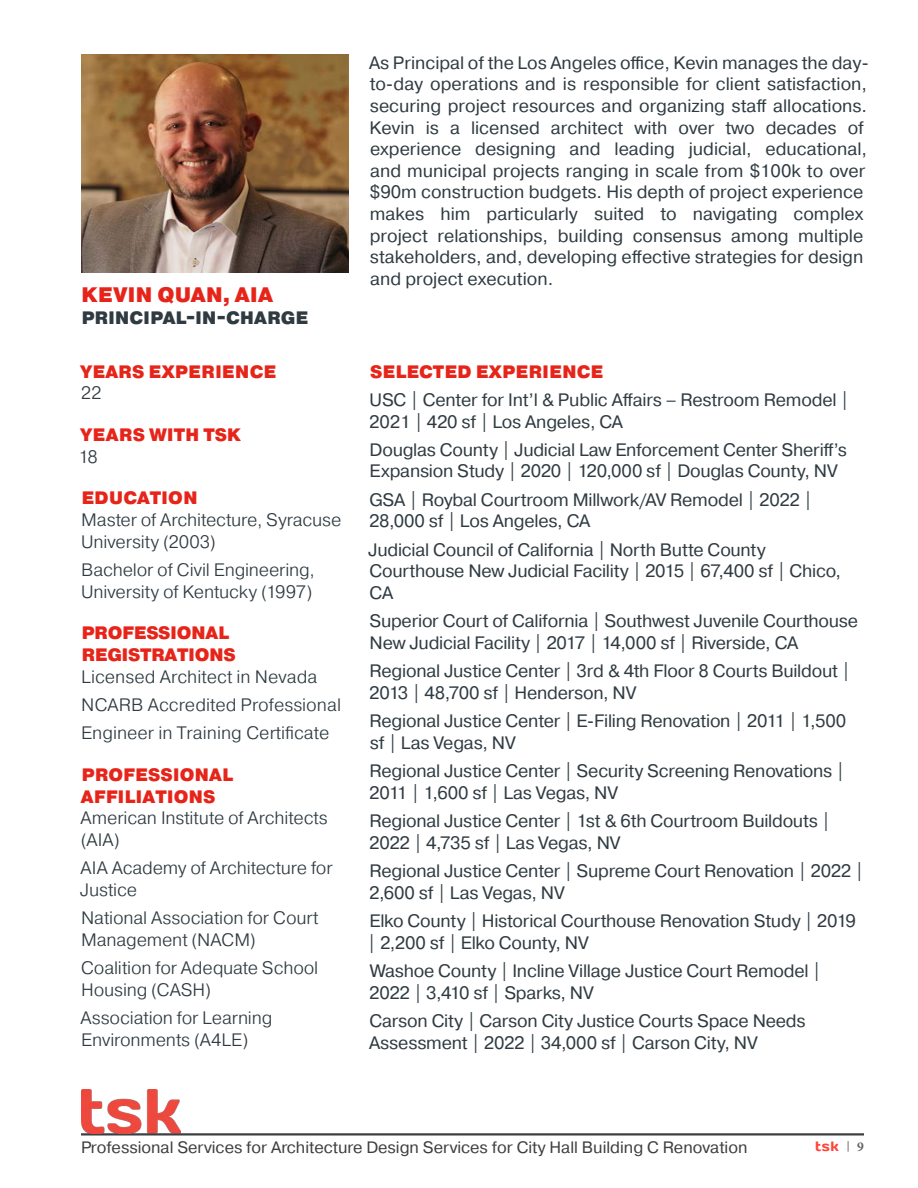
<style>
.page{position:relative;width:918px;height:1188px;background:#fff}
.page>*{position:absolute;margin:0;border:0;box-sizing:border-box;transform-origin:0 0}
.t1{font:900 21px "Pragmatica";color:#e72419}
.t2{font:18px/21.6px "Pragmatica";letter-spacing:-.01em;color:#2f3b41}
.t3{font:300 18px/21.6px "Pragmatica";letter-spacing:-.005em;color:#2f3b41}
.t4{font:900 18px/21.6px "Pragmatica";color:#e72419}
.t5{font:900 18px/21.6px "Pragmatica";letter-spacing:-.02em;color:#e72419}
.t6{font:900 18px "Pragmatica";letter-spacing:-.005em;color:#2f3b41}
.t7{font:16.5px "Pragmatica";color:#3e3e3f}
.t8{font:13.5px "Days";color:#ff4338}
.t9{font:700 13.5px "Minion Pro";color:#666}
.s1{font-family:"Minion Pro";font-weight:700;font-size:10.5px;color:#666}
</style>
<div class="page">
<hr style="left:81px;top:1134px;width:783px;height:2px;background:#2f3b41">
<hr style="left:81px;top:1133px;width:783px;height:2px;background:#444141">
<img style="left:81px;top:54px;width:268px;height:218px">
<img style="left:81px;top:1089px;width:99px;height:45px">
<p class="t1" style="left:81px;top:281px;width:193px">KEVIN QUAN, AIA</p>
<p class="t6" style="left:81px;top:306px;width:228px">PRINCIPAL-IN-CHARGE</p>
<p class="t4" style="left:80px;top:361px;width:198px">YEARS EXPERIENCE</p>
<p class="t3" style="left:81px;top:382px;width:22px">22</p>
<p class="t4" style="left:80px;top:425px;width:162px">YEARS WITH TSK</p>
<p class="t3" style="left:78px;top:445px;width:21px">18</p>
<p class="t4" style="left:81px;top:488px;width:118px">EDUCATION</p>
<p class="t3" style="left:81px;top:509px;width:262px">Master of Architecture, Syracuse<br>University (2003)</p>
<p class="t3" style="left:81px;top:559px;width:235px">Bachelor of Civil Engineering,<br>University of Kentucky (1997)</p>
<p class="t5" style="left:81px;top:623px;width:156px">PROFESSIONAL<br>REGISTRATIONS</p>
<p class="t3" style="left:81px;top:665px;width:238px">Licensed Architect in Nevada</p>
<p class="t3" style="left:81px;top:694px;width:262px">NCARB Accredited Professional</p>
<p class="t3" style="left:81px;top:722px;width:250px">Engineer in Training Certificate</p>
<p class="t4" style="left:81px;top:765px;width:154px">PROFESSIONAL<br>AFFILIATIONS</p>
<p class="t3" style="left:81px;top:807px;width:249px">American Institute of Architects (AIA)</p>
<p class="t3" style="left:80px;top:857px;width:254px">AIA Academy of Architecture for<br>Justice</p>
<p class="t3" style="left:81px;top:907px;width:239px">National Association for Court<br>Management (NACM)</p>
<p class="t3" style="left:81px;top:957px;width:239px">Coalition for Adequate School<br>Housing (CASH)</p>
<p class="t3" style="left:81px;top:1007px;width:193px">Association for Learning<br>Environments (A4LE)</p>
<p class="t2" style="left:369px;top:52px;width:501px">As Principal of the Los Angeles office, Kevin manages the day&shy;to-day operations and is responsible for client satisfaction, securing project resources and organizing staff allocations.<br>Kevin is a licensed architect with over two decades of experience designing and leading judicial, educational, and municipal projects ranging in scale from $100k to over $90m construction budgets. His depth of project experience makes him particularly suited to navigating complex project relationships, building consensus among multiple stakeholders, and, developing effective strategies for design and project execution.</p>
<p class="t4" style="left:370px;top:361px;width:235px">SELECTED EXPERIENCE</p>
<p class="t2" style="left:369px;top:389px;width:481px">USC | Center for Int’l &amp; Public Affairs – Restroom Remodel |<br>2021 | 420 sf | Los Angeles, CA</p>
<p class="t2" style="left:370px;top:439px;width:479px">Douglas County | Judicial Law Enforcement Center Sheriff’s<br>Expansion Study | 2020 | 120,000 sf | Douglas County, NV</p>
<p class="t2" style="left:369px;top:489px;width:445px">GSA | Roybal Courtroom Millwork/AV Remodel | 2022 |<br>28,000 sf | Los Angeles, CA</p>
<p class="t2" style="left:368px;top:539px;width:474px">Judicial Council of California | North Butte County<br>Courthouse New Judicial Facility | 2015 | 67,400 sf | Chico,<br>CA</p>
<p class="t2" style="left:370px;top:611px;width:490px">Superior Court of California | Southwest Juvenile Courthouse<br>New Judicial Facility | 2017 | 14,000 sf | Riverside, CA</p>
<p class="t2" style="left:369px;top:661px;width:483px">Regional Justice Center | 3rd &amp; 4th Floor 8 Courts Buildout |<br>2013 | 48,700 sf | Henderson, NV</p>
<p class="t2" style="left:370px;top:711px;width:478px">Regional Justice Center | E-Filing Renovation | 2011 | 1,500 sf | Las Vegas, NV</p>
<p class="t2" style="left:369px;top:761px;width:477px">Regional Justice Center | Security Screening Renovations |<br>2011 | 1,600 sf | Las Vegas, NV</p>
<p class="t2" style="left:369px;top:811px;width:463px">Regional Justice Center | 1st &amp; 6th Courtroom Buildouts |<br>2022 | 4,735 sf | Las Vegas, NV</p>
<p class="t2" style="left:369px;top:861px;width:496px">Regional Justice Center | Supreme Court Renovation | 2022 |<br>2,600 sf | Las Vegas, NV</p>
<p class="t2" style="left:368px;top:910px;width:490px">Elko County | Historical Courthouse Renovation Study | 2019 | 2,200 sf | Elko County, NV</p>
<p class="t2" style="left:369px;top:960px;width:453px">Washoe County | Incline Village Justice Court Remodel |<br>2022 | 3,410 sf | Sparks, NV</p>
<p class="t2" style="left:369px;top:1010px;width:438px">Carson City | Carson City Justice Courts Space Needs<br>Assessment | 2022 | 34,000 sf | Carson City, NV</p>
<p class="t7" style="left:81px;top:1137px;width:668px">Professional Services for Architecture Design Services for City Hall Building C Renovation</p>
<p class="t9" style="left:857px;top:1137px;width:8px">9</p>
<p class="t8" style="left:815px;top:1137px;width:36px">tsk <span class="s1">|</span></p>
</div>
